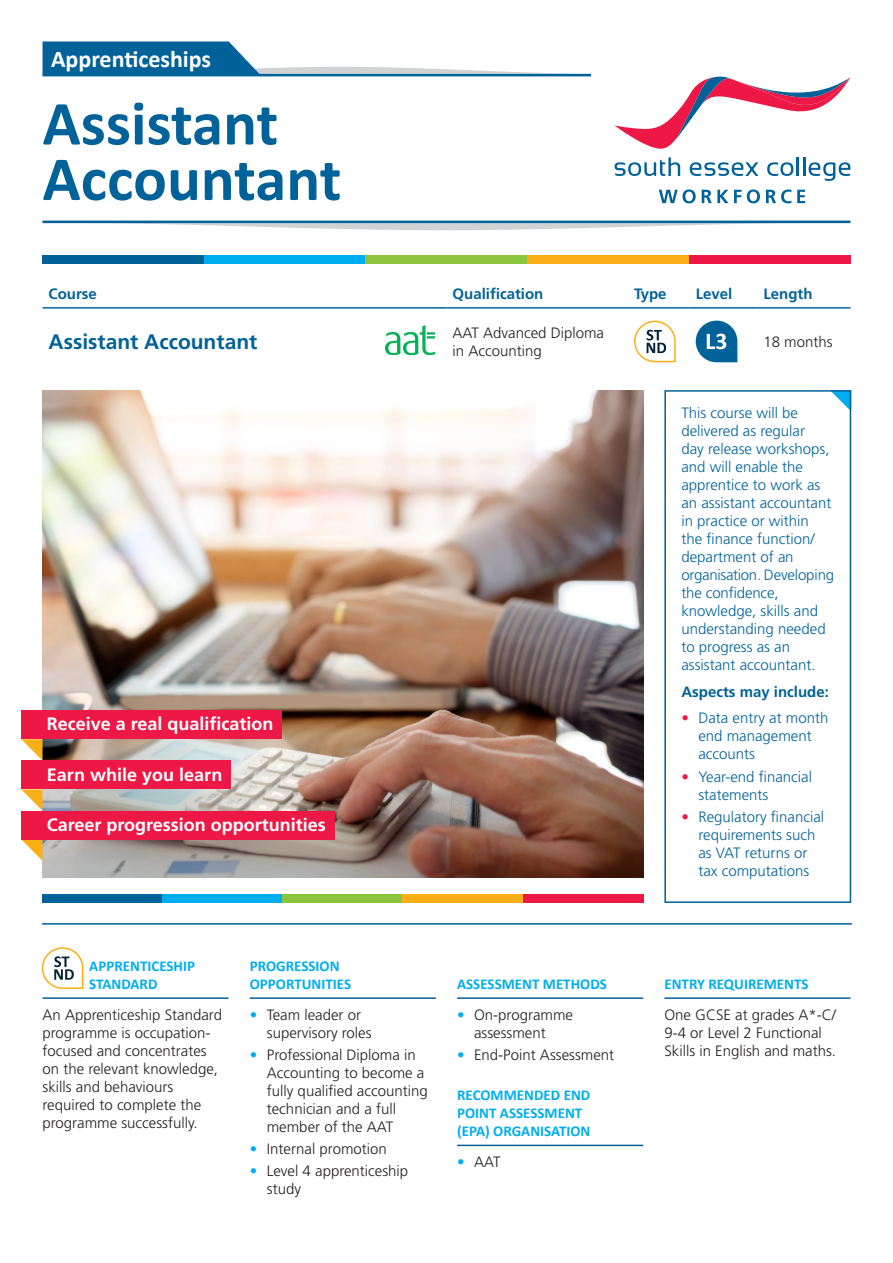
<style>
.page{position:relative;width:893px;height:1263px;background:#fff}
.page>*{position:absolute;margin:0;border:0;box-sizing:border-box;transform-origin:0 0}
.Course_Title_Top__LA{font:700 63px/55.5px "Calibri";color:#006299}
.t1{font:700 24px "Calibri";color:#fff}
.Course_Title{font:700 21px "Frutiger LT Std";color:#006299}
.Side_Bar_Left_Side{font:700 18px "Frutiger LT Std";color:#fff}
.Appr_Course_Text{font:300 15px/18px "Frutiger LT Std";color:#231f20}
.Appr_Sidebar_text{font:300 15px/18px "Frutiger LT Std";color:#006299}
.Appr_Course_Headers{font:700 15px/18px "Calibri";color:#00aeef}
.Table_Course_Titles{font:700 15px "Frutiger LT Std";color:#006299}
.Text_for_Table{font:300 15px/18px "Frutiger LT Std";color:#231f20}
.Appr_Sidebar_text-2{font:700 15px "Frutiger LT Std";color:#006299}
.Length___Location{font:300 15px "Frutiger LT Std";color:#231f20}
.s1{color:#00aeef}
.s2{color:#ed1845}
</style>
<div class="page">
<hr style="left:43px;top:307px;width:403px;height:2px;background:#006299">
<hr style="left:446px;top:307px;width:182px;height:2px;background:#006299">
<hr style="left:628px;top:307px;width:62px;height:2px;background:#006299">
<hr style="left:690px;top:307px;width:67px;height:2px;background:#006299">
<hr style="left:757px;top:307px;width:93px;height:2px;background:#006299">
<svg style="left:634px;top:320px;width:42px;height:43px"></svg>
<svg style="left:696px;top:321px;width:41px;height:41px"></svg>
<svg style="left:833px;top:393px;width:15px;height:15px"></svg>
<div style="left:664px;top:390px;width:187px;height:513px;border:2px solid #006299"></div>
<img style="left:43px;top:390px;width:600px;height:487px">
<hr style="left:43px;top:923px;width:808px;height:1px;background:#006299">
<hr style="left:43px;top:997px;width:186px;height:2px;background:#006299">
<hr style="left:250px;top:997px;width:186px;height:2px;background:#006299">
<hr style="left:457px;top:997px;width:186px;height:2px;background:#006299">
<hr style="left:457px;top:1145px;width:186px;height:1px;background:#006299">
<hr style="left:664px;top:997px;width:186px;height:2px;background:#006299">
<svg style="left:21px;top:739px;width:22px;height:21px"></svg>
<svg style="left:21px;top:789px;width:22px;height:22px"></svg>
<svg style="left:21px;top:839px;width:22px;height:22px"></svg>
<div style="left:43px;top:894px;width:120px;height:9px;background:#006299"></div>
<div style="left:163px;top:894px;width:120px;height:9px;background:#00aeef"></div>
<div style="left:283px;top:894px;width:120px;height:9px;background:#8bc63e"></div>
<div style="left:403px;top:894px;width:120px;height:9px;background:#faaf18"></div>
<div style="left:523px;top:894px;width:120px;height:9px;background:#ed1845"></div>
<div style="left:21px;top:710px;width:261px;height:29px;background:#ed1845"></div>
<div style="left:21px;top:761px;width:210px;height:28px;background:#ed1845"></div>
<div style="left:21px;top:811px;width:313px;height:28px;background:#ed1845"></div>
<svg style="left:41px;top:947px;width:43px;height:42px"></svg>
<div style="left:43px;top:255px;width:161px;height:9px;background:#006299"></div>
<div style="left:204px;top:255px;width:162px;height:9px;background:#00aeef"></div>
<div style="left:366px;top:255px;width:161px;height:9px;background:#8bc63e"></div>
<div style="left:527px;top:255px;width:162px;height:9px;background:#faaf18"></div>
<div style="left:689px;top:255px;width:161px;height:9px;background:#ed1845"></div>
<svg style="left:88px;top:223px;width:714px;height:7px"></svg>
<svg style="left:615px;top:157px;width:65px;height:19px"></svg>
<svg style="left:690px;top:162px;width:68px;height:14px"></svg>
<svg style="left:767px;top:157px;width:83px;height:24px"></svg>
<svg style="left:659px;top:189px;width:37px;height:14px"></svg>
<svg style="left:702px;top:190px;width:26px;height:13px"></svg>
<svg style="left:734px;top:190px;width:7px;height:13px"></svg>
<svg style="left:747px;top:189px;width:13px;height:14px"></svg>
<svg style="left:766px;top:189px;width:25px;height:14px"></svg>
<svg style="left:797px;top:190px;width:8px;height:13px"></svg>
<svg style="left:615px;top:77px;width:235px;height:72px"></svg>
<hr style="left:43px;top:74px;width:548px;height:2px;background:#006299">
<hr style="left:43px;top:221px;width:807px;height:2px;background:#006299">
<svg style="left:43px;top:41px;width:548px;height:33px"></svg>
<img style="left:386px;top:326px;width:49px;height:28px">
<p class="t1" style="left:51px;top:42px;width:162px">Apprenticeships</p>
<p class="Course_Title_Top__LA" style="left:43px;top:95px;width:300px">Assistant<br>Accountant</p>
<p class="Table_Course_Titles" style="left:49px;top:285px;width:50px">Course</p>
<p class="Table_Course_Titles" style="left:452px;top:285px;width:92px">Qualification</p>
<p class="Table_Course_Titles" style="left:634px;top:285px;width:34px">Type</p>
<p class="Table_Course_Titles" style="left:696px;top:285px;width:38px">Level</p>
<p class="Table_Course_Titles" style="left:763px;top:285px;width:51px">Length</p>
<p class="Course_Title" style="left:49px;top:330px;width:210px">Assistant Accountant</p>
<p class="Text_for_Table" style="left:452px;top:324px;width:153px">AAT Advanced Diploma in Accounting</p>
<p class="Length___Location" style="left:763px;top:333px;width:71px">18 months</p>
<p class="Side_Bar_Left_Side" style="left:47px;top:714px;width:228px">Receive a real qualification</p>
<p class="Side_Bar_Left_Side" style="left:47px;top:764px;width:177px">Earn while you learn</p>
<p class="Side_Bar_Left_Side" style="left:47px;top:814px;width:281px">Career progression opportunities</p>
<p class="Appr_Course_Headers" style="left:89px;top:957px;width:107px">APPRENTICESHIP<br>STANDARD</p>
<p class="Appr_Course_Text" style="left:43px;top:1006px;width:181px">An Apprenticeship Standard programme is occupation&shy;focused and concentrates on the relevant knowledge, skills and behaviours required to complete the programme successfully.</p>
<p class="Appr_Course_Headers" style="left:250px;top:957px;width:103px">PROGRESSION<br>OPPORTUNITIES</p>
<p class="Appr_Course_Text" style="left:267px;top:1006px;width:106px;text-indent:-17px"><span class="s1">•</span> Team leader or supervisory roles</p>
<p class="Appr_Course_Text" style="left:267px;top:1046px;width:162px;text-indent:-17px"><span class="s1">•</span> Professional Diploma in<br>Accounting to become a fully qualified accounting technician and a full member of the AAT</p>
<p class="Appr_Course_Text" style="left:250px;top:1140px;width:139px"><span class="s1">•</span> Internal promotion</p>
<p class="Appr_Course_Text" style="left:267px;top:1162px;width:143px;text-indent:-17px"><span class="s1">•</span> Level 4 apprenticeship study</p>
<p class="Appr_Course_Headers" style="left:457px;top:975px;width:151px">ASSESSMENT METHODS</p>
<p class="Appr_Course_Text" style="left:474px;top:1006px;width:100px;text-indent:-17px"><span class="s1">•</span> On-programme assessment</p>
<p class="Appr_Course_Text" style="left:457px;top:1046px;width:159px"><span class="s1">•</span> End-Point Assessment</p>
<p class="Appr_Course_Headers" style="left:457px;top:1086px;width:135px">RECOMMENDED END<br>POINT ASSESSMENT (EPA) ORGANISATION</p>
<p class="Appr_Course_Text" style="left:457px;top:1153px;width:45px"><span class="s1">•</span> AAT</p>
<p class="Appr_Sidebar_text" style="left:681px;top:404px;width:154px">This course will be delivered as regular<br>day release workshops, and will enable the apprentice to work as an assistant accountant in practice or within<br>the finance function/ department of an organisation. Developing the confidence, knowledge, skills and understanding needed to progress as an assistant accountant.</p>
<p class="Appr_Sidebar_text-2" style="left:681px;top:683px;width:149px">Aspects may include:</p>
<p class="Appr_Sidebar_text" style="left:698px;top:709px;width:132px;text-indent:-17px"><span class="s2">•</span> Data entry at month end management accounts</p>
<p class="Appr_Sidebar_text" style="left:698px;top:768px;width:115px;text-indent:-17px"><span class="s2">•</span> Year-end financial statements</p>
<p class="Appr_Sidebar_text" style="left:681px;top:808px;width:144px;text-align:center"><span class="s2">•</span> Regulatory financial requirements such<br>as VAT returns or<br>tax computations</p>
<p class="Appr_Course_Headers" style="left:664px;top:975px;width:146px">ENTRY REQUIREMENTS</p>
<p class="Appr_Course_Text" style="left:664px;top:1006px;width:173px">One GCSE at grades A*-C/<br>9-4 or Level 2 Functional<br>Skills in English and maths.</p>
</div>
